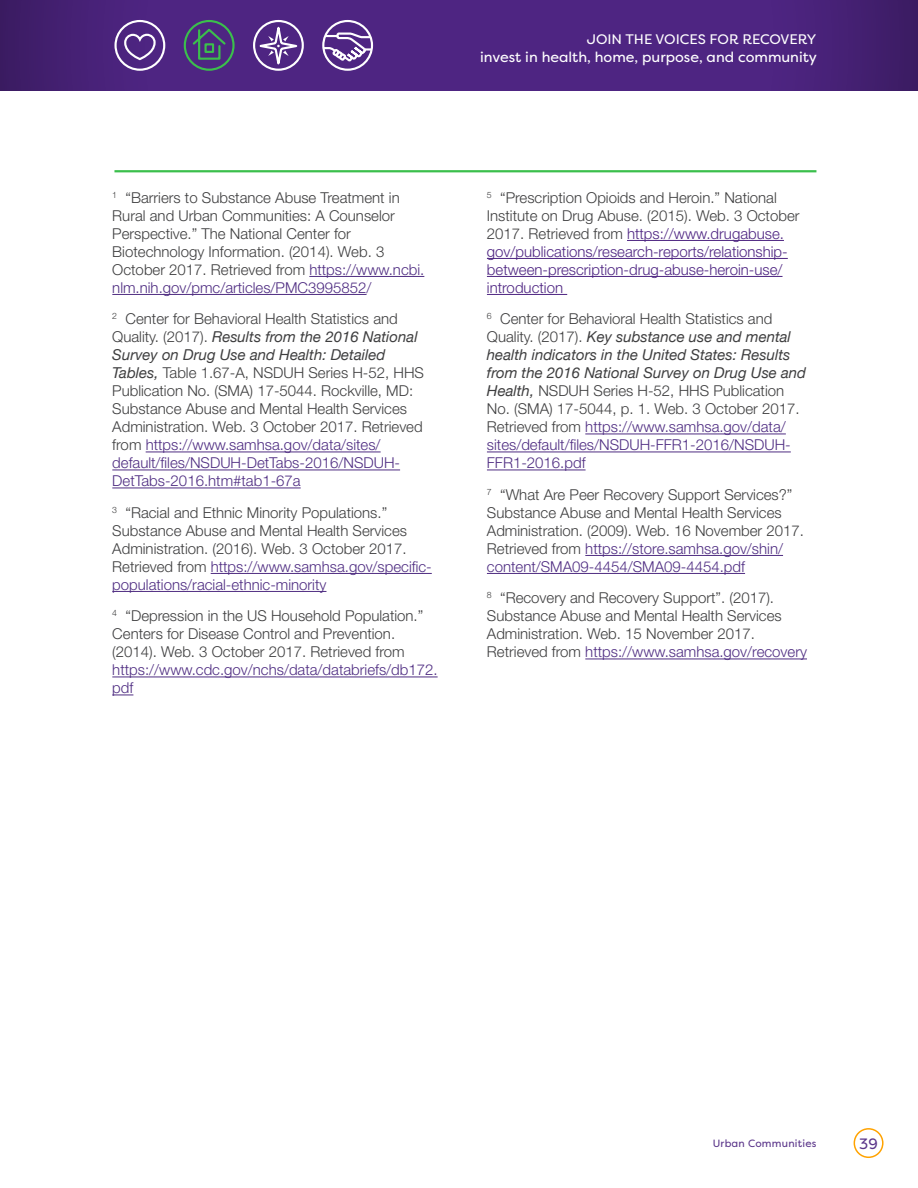
<style>
.page{position:relative;width:918px;height:1188px;background:#fff}
.page>*{position:absolute;margin:0;border:0;box-sizing:border-box;transform-origin:0 0}
.t1{font:300 15px/18px "Helvetica Neue LT Std";color:#3e3e3f}
.t2{font:300 15px/18px "Helvetica Neue LT Std";color:#4e2582}
.t3{font:15px "Filson Pro";color:#5b368a}
.t4{font:14.4px "Filson Pro";color:#fff}
.t5{font:13.8px "Filson Pro";color:#fff}
.t6{font:10.5px "Filson Pro";letter-spacing:.02em;color:#5b368a}
.s1{color:#4f2d82}
.s2{font-family:"Helvetica Neue";font-weight:400;font-style:italic}
.s3{color:#3e3e3f}
</style>
<div class="page">
<div style="left:854px;top:1128px;width:30px;height:30px;border:2px solid #ffa300;border-radius:50%"></div>
<svg style="left:0;top:0;width:918px;height:91px;background:#4b247d"></svg>
<svg style="left:123px;top:33px;width:34px;height:28px"></svg>
<div style="left:114px;top:20px;width:51px;height:51px;border:2px solid #fff;border-radius:50%"></div>
<svg style="left:249px;top:16px;width:59px;height:58px;background:#6d4c98"></svg>
<div style="left:322px;top:20px;width:51px;height:51px;border:2px solid #fff;border-radius:50%"></div>
<svg style="left:322px;top:31px;width:52px;height:33px"></svg>
<div style="left:184px;top:20px;width:51px;height:51px;border:2px solid #3bbf4c;border-radius:50%"></div>
<svg style="left:191px;top:27px;width:37px;height:34px"></svg>
<hr style="left:309px;top:276px;width:115px;height:1px;background:#4f2d82">
<hr style="left:112px;top:294px;width:255px;height:1px;background:#4f2d82">
<hr style="left:146px;top:452px;width:235px;height:1px;background:#4f2d82">
<hr style="left:112px;top:470px;width:288px;height:1px;background:#4f2d82">
<hr style="left:112px;top:488px;width:189px;height:1px;background:#4f2d82">
<hr style="left:211px;top:573px;width:221px;height:1px;background:#4f2d82">
<hr style="left:112px;top:591px;width:214px;height:1px;background:#4f2d82">
<hr style="left:112px;top:677px;width:326px;height:1px;background:#4f2d82">
<svg style="left:112px;top:695px;width:21px;height:1px"></svg>
<hr style="left:627px;top:240px;width:157px;height:1px;background:#4e2582">
<hr style="left:487px;top:258px;width:301px;height:1px;background:#4e2582">
<hr style="left:487px;top:276px;width:296px;height:1px;background:#4e2582">
<hr style="left:487px;top:294px;width:80px;height:1px;background:#4e2582">
<hr style="left:585px;top:434px;width:201px;height:1px;background:#4f2d82">
<hr style="left:487px;top:452px;width:304px;height:1px;background:#4f2d82">
<hr style="left:487px;top:470px;width:99px;height:1px;background:#4f2d82">
<hr style="left:585px;top:555px;width:198px;height:1px;background:#4f2d82">
<hr style="left:487px;top:573px;width:258px;height:1px;background:#4f2d82">
<hr style="left:585px;top:659px;width:222px;height:1px;background:#4f2d82">
<hr style="left:114px;top:170px;width:702px;height:2px;background:#3bbf4c">
<p class="t5" style="left:587px;top:30px;width:231px">JOIN THE VOICES FOR RECOVERY</p>
<p class="t4" style="left:480px;top:47px;width:338px">invest in health, home, purpose, and community</p>
<p class="t1" style="left:112px;top:188px;width:314px"><sup>1</sup> “Barriers to Substance Abuse Treatment in Rural and Urban Communities: A Counselor Perspective.” The National Center for Biotechnology Information. (2014). Web. 3<br>October 2017. Retrieved from <span class="s1">https://www.ncbi. nlm.nih.gov/pmc/articles/PMC3995852/</span></p>
<p class="t1" style="left:112px;top:310px;width:313px"><sup>2</sup> Center for Behavioral Health Statistics and Quality. (2017). <span class="s2">Results from the 2016 National Survey on Drug Use and Health: Detailed Tables,</span> Table 1.67-A, NSDUH Series H-52, HHS Publication No. (SMA) 17-5044. Rockville, MD:<br>Substance Abuse and Mental Health Services Administration. Web. 3 October 2017. Retrieved from <span class="s1">https://www.samhsa.gov/data/sites/ default/files/NSDUH-DetTabs-2016/NSDUH-DetTabs-2016.htm#tab1-67a</span></p>
<p class="t1" style="left:112px;top:503px;width:321px"><sup>3</sup> “Racial and Ethnic Minority Populations.” Substance Abuse and Mental Health Services Administration. (2016). Web. 3 October 2017.<br>Retrieved from <span class="s1">https://www.samhsa.gov/specific&shy;populations/racial-ethnic-minority</span></p>
<p class="t1" style="left:112px;top:607px;width:327px"><sup>4</sup> “Depression in the US Household Population.” Centers for Disease Control and Prevention. (2014). Web. 3 October 2017. Retrieved from <span class="s1">https://www.cdc.gov/nchs/data/databriefs/db172. pdf</span></p>
<p class="t2" style="left:487px;top:188px;width:314px"><sup>5</sup> <span class="s3">“Prescription Opioids and Heroin.” National Institute on Drug Abuse. (2015). Web. 3 October 2017. Retrieved from</span> https://www.drugabuse. gov/publications/research-reports/relationship&shy;between-prescription-drug-abuse-heroin-use/ introduction</p>
<p class="t1" style="left:487px;top:310px;width:321px"><sup>6</sup> Center for Behavioral Health Statistics and Quality. (2017). <span class="s2">Key substance use and mental health indicators in the United States: Results from the 2016 National Survey on Drug Use and Health,</span> NSDUH Series H-52, HHS Publication No. (SMA) 17-5044, p. 1. Web. 3 October 2017.<br>Retrieved from <span class="s1">https://www.samhsa.gov/data/ sites/default/files/NSDUH-FFR1-2016/NSDUH-FFR1-2016.pdf</span></p>
<p class="t1" style="left:487px;top:485px;width:319px"><sup>7</sup> “What Are Peer Recovery Support Services?” Substance Abuse and Mental Health Services Administration. (2009). Web. 16 November 2017.<br>Retrieved from <span class="s1">https://store.samhsa.gov/shin/ content/SMA09-4454/SMA09-4454.pdf</span></p>
<p class="t1" style="left:487px;top:589px;width:322px"><sup>8</sup> “Recovery and Recovery Support”. (2017).<br>Substance Abuse and Mental Health Services Administration. Web. 15 November 2017.<br>Retrieved from <span class="s1">https://www.samhsa.gov/recovery</span></p>
<p class="t6" style="left:713px;top:1136px;width:105px">Urban Communities</p>
<p class="t3" style="left:859px;top:1133px;width:20px">39</p>
</div>
